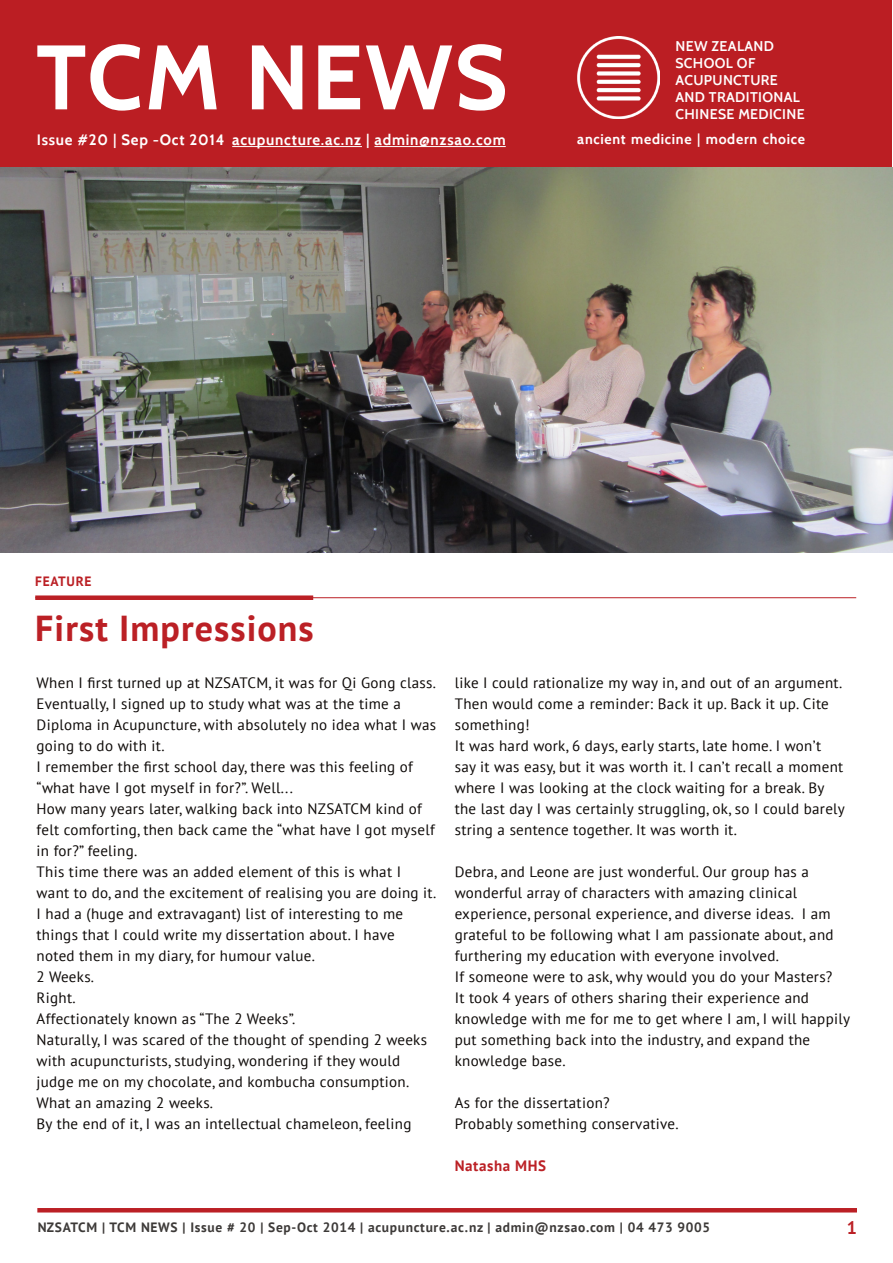
<style>
.page{position:relative;width:893px;height:1263px;background:#fff}
.page>*{position:absolute;margin:0;border:0;box-sizing:border-box;transform-origin:0 0}
.t1{font:700 91.35px "Cabin";letter-spacing:.02em;color:#fff}
.heading{font:700 36px "PT Sans";letter-spacing:.03em;color:#bb2025}
.body{font:700 18px "PT Sans";color:#bb2025}
.body-2{font:15px/21px "PT Sans";letter-spacing:.02em;color:#0c0806}
.t2{font:700 15px "Cabin";letter-spacing:.05em;color:#fff}
.body-3{font:700 15px "PT Sans";letter-spacing:.04em;color:#bb2025}
.t3{font:600 14.1px "Cabin";letter-spacing:.025em;color:#fff}
.t4{font:700 14.1px "Cabin";letter-spacing:.05em;color:#fff}
.t5{font:700 13.5px "PT Sans";letter-spacing:.05em;color:#0c0806}
.heading-2{font:700 13.5px "PT Sans";letter-spacing:.05em;color:#bb2025}
</style>
<div class="page">
<hr style="left:37px;top:1208px;width:820px;height:4px;background:#bb2025">
<div style="left:1px;top:1px;width:891px;height:166px;background:#bb1e23"></div>
<img style="left:577px;top:36px;width:83px;height:82px">
<hr style="left:232px;top:146px;width:130px;height:1px;background:#fff">
<hr style="left:374px;top:146px;width:132px;height:1px;background:#fff">
<div style="left:35px;top:595px;width:278px;height:5px;background:#bb2025"></div>
<hr style="left:35px;top:597px;width:821px;height:1px;background:#bb2025">
<img style="left:1px;top:167px;width:892px;height:385px">
<p class="t1" style="left:36px;top:22px;width:473px">TCM NEWS</p>
<p class="t3" style="left:675px;top:37px;width:100px">NEW ZEALAND</p>
<p class="t3" style="left:675px;top:54px;width:81px">SCHOOL OF</p>
<p class="t3" style="left:675px;top:71px;width:104px">ACUPUNCTURE</p>
<p class="t3" style="left:675px;top:88px;width:126px">AND TRADITIONAL</p>
<p class="t3" style="left:675px;top:105px;width:131px">CHINESE MEDICINE</p>
<p class="t2" style="left:37px;top:131px;width:189px">Issue #20 | Sep -Oct 2014</p>
<p class="t2" style="left:232px;top:131px;width:275px">acupuncture.ac.nz | admin@nzsao.com</p>
<p class="t4" style="left:577px;top:131px;width:229px">ancient medicine | modern choice</p>
<p class="heading-2" style="left:35px;top:573px;width:58px">FEATURE</p>
<p class="heading" style="left:35px;top:604px;width:280px">First Impressions</p>
<p class="body-2" style="left:37px;top:672px;width:401px">When I first turned up at NZSATCM, it was for Qi Gong class.<br>Eventually, I signed up to study what was at the time a Diploma in Acupuncture, with absolutely no idea what I was going to do with it.</p>
<p class="body-2" style="left:37px;top:756px;width:378px">I remember the first school day, there was this feeling of “what have I got myself in for?”. Well...</p>
<p class="body-2" style="left:37px;top:798px;width:400px">How many years later, walking back into NZSATCM kind of felt comforting, then back came the “what have I got myself in for?” feeling.</p>
<p class="body-2" style="left:37px;top:861px;width:401px">This time there was an added element of this is what I want to do, and the excitement of realising you are doing it.</p>
<p class="body-2" style="left:37px;top:903px;width:368px">I had a (huge and extravagant) list of interesting to me things that I could write my dissertation about. I have noted them in my diary, for humour value.</p>
<p class="body-2" style="left:37px;top:966px;width:59px">2 Weeks.</p>
<p class="body-2" style="left:37px;top:987px;width:41px">Right.</p>
<p class="body-2" style="left:37px;top:1008px;width:260px">Affectionately known as “The 2 Weeks”.</p>
<p class="body-2" style="left:37px;top:1029px;width:392px">Naturally, I was scared of the thought of spending 2 weeks with acupuncturists, studying, wondering if they would judge me on my chocolate, and kombucha consumption.</p>
<p class="body-2" style="left:37px;top:1092px;width:178px">What an amazing 2 weeks.</p>
<p class="body-2" style="left:37px;top:1113px;width:376px">By the end of it, I was an intellectual chameleon, feeling</p>
<p class="body-2" style="left:455px;top:672px;width:389px">like I could rationalize my way in, and out of an argument.<br>Then would come a reminder: Back it up. Back it up. Cite something!</p>
<p class="body-2" style="left:455px;top:735px;width:392px">It was hard work, 6 days, early starts, late home. I won’t say it was easy, but it was worth it. I can’t recall a moment where I was looking at the clock waiting for a break. By the last day I was certainly struggling, ok, so I could barely string a sentence together. It was worth it.</p>
<p class="body-2" style="left:455px;top:861px;width:380px">Debra, and Leone are just wonderful. Our group has a wonderful array of characters with amazing clinical experience, personal experience, and diverse ideas. I am grateful to be following what I am passionate about, and furthering my education with everyone involved.</p>
<p class="body-2" style="left:455px;top:966px;width:397px">If someone were to ask, why would you do your Masters?<br>It took 4 years of others sharing their experience and knowledge with me for me to get where I am, I will happily put something back into the industry, and expand the knowledge base.</p>
<p class="body-2" style="left:455px;top:1092px;width:156px">As for the dissertation?</p>
<p class="body-2" style="left:455px;top:1113px;width:225px">Probably something conservative.</p>
<p class="body-3" style="left:455px;top:1156px;width:93px">Natasha MHS</p>
<p class="t5" style="left:37px;top:1218px;width:674px">NZSATCM | TCM NEWS | Issue # 20 | Sep-Oct 2014 | acupuncture.ac.nz | admin@nzsao.com | 04 473 9005</p>
<p class="body" style="left:847px;top:1215px;width:12px">1</p>
</div>
